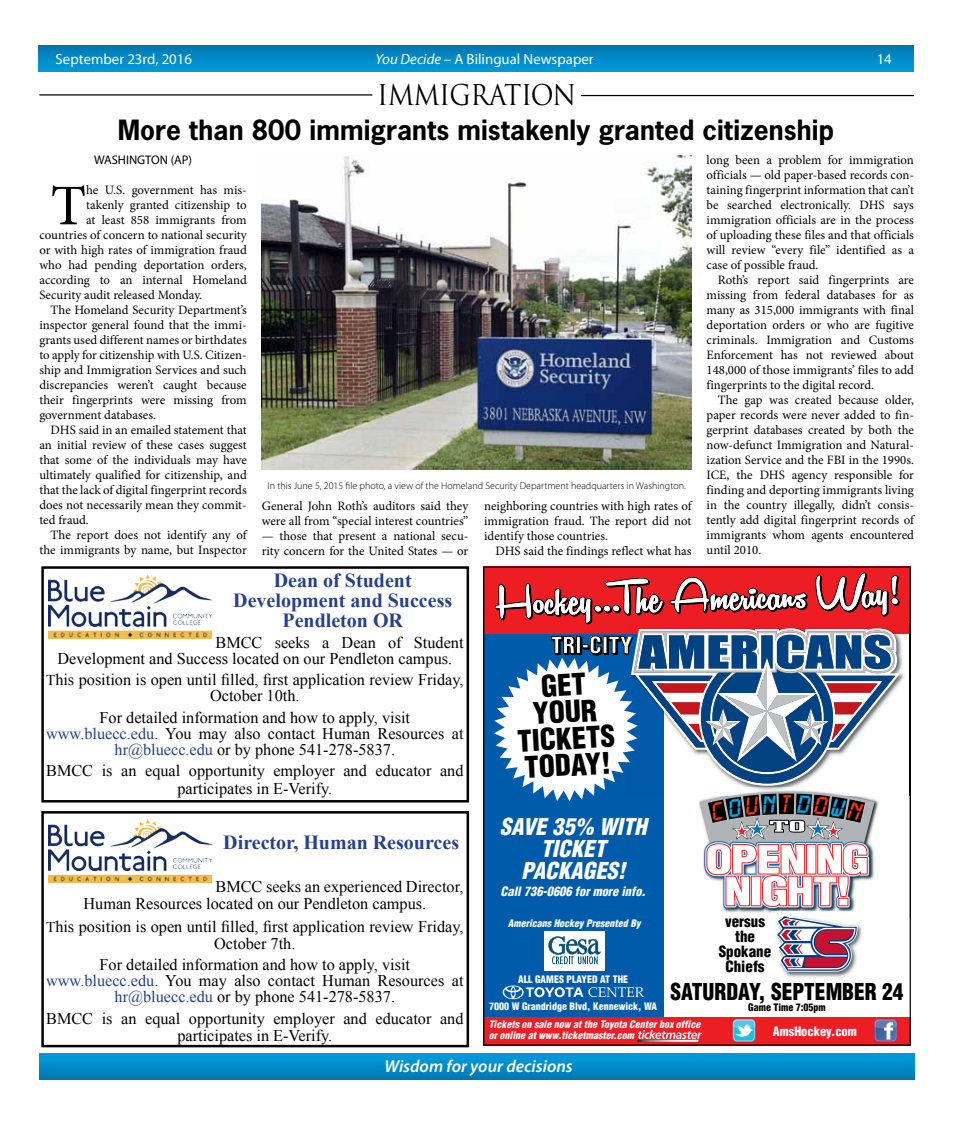
<style>
.page{position:relative;width:959px;height:1125px;background:#fff}
.page>*{position:absolute;margin:0;border:0;box-sizing:border-box;transform-origin:0 0}
.t1{font:57.5px "Minion Pro";color:#000}
.t2{font:900 condensed 28.75px/26.8px "Context Black Condensed S Si";color:#000;text-align:center}
.t3{font:27.88px "Trajan Pro";letter-spacing:-.02em;color:#000;scale:.9 1}
.t4{font:700 26.25px "News Gothic Std";letter-spacing:.005em;color:#000}
.t5{font:italic 900 condensed 22.5px/22.1px "Context Black Condensed S Si";color:#fff;text-align:center}
.t6{font:900 condensed 22.5px "Context Black Condensed S Si";color:#000;scale:.95 1}
.t7{font:900 condensed 22.5px "Context Black Condensed S Si";letter-spacing:.005em;color:#fff}
.t8{font:700 20px/20px "Times New Roman";color:#25408f;text-align:center}
.t9{font:italic 600 17.25px "Myriad Pro";color:#fff}
.t10{font:16.25px/16.2px "Times New Roman";color:#000;text-align:center}
.t11{font:900 condensed 15px/15px "Context Black Condensed S Si";color:#000;text-align:center}
.t12{font:14.88px "Myriad Pro";color:#fff}
.t13{font:12.75px/15px "Minion Pro";color:#000;text-align:justify}
.t14{font:italic 900 condensed 12.5px "Context Black Condensed S Si";color:#fff}
.t15{font:12.5px "Myriad Pro";color:#000}
.t16{font:900 condensed 12.5px "Context Black Condensed S Si";color:#fff}
.t17{font:italic 900 condensed 10px/11.2px "Context Black Condensed S Si";color:#fff}
.t18{font:300 10px "Myriad Pro";color:#000}
.t19{font:10px "Helvetica";color:#000}
.t20{font:900 condensed 10px "Context Black Condensed S Si";color:#fff}
.t21{font:900 condensed 10px "Context Black Condensed S Si";color:#000}
.s1{font-style:italic}
.s2{font-size:15px}
.s3{color:#25408f}
</style>
<div class="page">
<svg style="left:39px;top:1053px;width:875px;height:27px;background:#008ac8"></svg>
<svg style="left:38px;top:45px;width:875px;height:27px;background:#0088c6"></svg>
<div style="left:483px;top:566px;width:180px;height:480px;background:#005baa"></div>
<div style="left:483px;top:566px;width:427px;height:68px;background:#ed1d24"></div>
<div style="left:483px;top:1018px;width:427px;height:28px;background:#ed1d24"></div>
<svg style="left:637px;top:1030px;width:65px;height:12px"></svg>
<img style="left:663px;top:634px;width:247px;height:283px">
<svg style="left:874px;top:1019px;width:22px;height:23px"></svg>
<svg style="left:732px;top:1019px;width:23px;height:23px"></svg>
<svg style="left:732px;top:1019px;width:23px;height:22px"></svg>
<svg style="left:502px;top:986px;width:142px;height:13px"></svg>
<div style="left:544px;top:931px;width:60px;height:39px;background:#fff"></div>
<svg style="left:548px;top:936px;width:52px;height:28px"></svg>
<img style="left:771px;top:911px;width:96px;height:67px">
<svg style="left:775px;top:917px;width:82px;height:55px"></svg>
<img style="left:909px;top:787px;width:2px;height:130px">
<img style="left:775px;top:915px;width:82px;height:2px">
<svg style="left:494px;top:573px;width:406px;height:336px"></svg>
<img style="left:48px;top:574px;width:164px;height:64px">
<div style="left:41px;top:566px;width:428px;height:237px;border:2px solid #000"></div>
<img style="left:48px;top:819px;width:164px;height:64px">
<div style="left:41px;top:811px;width:428px;height:236px;border:2px solid #000"></div>
<hr style="left:39px;top:94px;width:333px;height:2px;background:#000">
<hr style="left:581px;top:95px;width:333px;height:1px;background:#000">
<img style="left:262px;top:156px;width:430px;height:314px">
<p class="t12" style="left:56px;top:50px;width:138px">September 23rd, 2016</p>
<p class="t12" style="left:375px;top:50px;width:220px"><span class="s1">You Decide</span> – A Bilingual Newspaper</p>
<p class="t12" style="left:876px;top:50px;width:17px">14</p>
<h3 class="t3" style="left:377px;top:78px;width:223px">IMMIGRATION</h3>
<h3 class="t4" style="left:118px;top:113px;width:718px">More than 800 immigrants mistakenly granted citizenship</h3>
<p class="t15" style="left:94px;top:152px;width:99px">WASHINGTON (AP)</p>
<h1 class="t1" style="left:51px;top:167px;width:37px">T</h1>
<p class="t13" style="left:86px;top:183px;width:162px">he U.S. government has mis-</p>
<p class="t13" style="left:86px;top:198px;width:162px">takenly granted citizenship to</p>
<p class="t13" style="left:86px;top:213px;width:162px">at least 858 immigrants from</p>
<p class="t13" style="left:39px;top:228px;width:209px">countries of concern to national security</p>
<p class="t13" style="left:39px;top:243px;width:209px">or with high rates of immigration fraud</p>
<p class="t13" style="left:39px;top:258px;width:209px">who had pending deportation orders,</p>
<p class="t13" style="left:39px;top:273px;width:209px">according to an internal Homeland</p>
<p class="t13" style="left:39px;top:288px;width:164px">Security audit released Monday.</p>
<p class="t13" style="left:51px;top:303px;width:198px">The Homeland Security Department’s</p>
<p class="t13" style="left:39px;top:318px;width:209px">inspector general found that the immi-</p>
<p class="t13" style="left:39px;top:333px;width:209px">grants used different names or birthdates</p>
<p class="t13" style="left:39px;top:348px;width:209px">to apply for citizenship with U.S. Citizen-</p>
<p class="t13" style="left:39px;top:363px;width:209px">ship and Immigration Services and such</p>
<p class="t13" style="left:39px;top:378px;width:209px">discrepancies weren’t caught because</p>
<p class="t13" style="left:39px;top:393px;width:209px">their fingerprints were missing from</p>
<p class="t13" style="left:39px;top:408px;width:118px">government databases.</p>
<p class="t13" style="left:51px;top:423px;width:198px">DHS said in an emailed statement that</p>
<p class="t13" style="left:39px;top:438px;width:209px">an initial review of these cases suggest</p>
<p class="t13" style="left:39px;top:453px;width:209px">that some of the individuals may have</p>
<p class="t13" style="left:39px;top:468px;width:209px">ultimately qualified for citizenship, and</p>
<p class="t13" style="left:39px;top:483px;width:209px">that the lack of digital fingerprint records</p>
<p class="t13" style="left:39px;top:498px;width:209px">does not necessarily mean they commit-</p>
<p class="t13" style="left:39px;top:513px;width:51px">ted fraud.</p>
<p class="t13" style="left:51px;top:528px;width:198px">The report does not identify any of</p>
<p class="t13" style="left:39px;top:543px;width:209px">the immigrants by name, but Inspector</p>
<p class="t13" style="left:706px;top:153px;width:209px">long been a problem for immigration officials — old paper-based records con&shy;taining fingerprint information that can’t be searched electronically. DHS says immigration officials are in the process of uploading these files and that officials will review “every file” identified as a case of possible fraud.</p>
<p class="t13" style="left:706px;top:273px;width:209px;text-indent:11px">Roth’s report said fingerprints are missing from federal databases for as many as 315,000 immigrants with final deportation orders or who are fugitive criminals. Immigration and Customs Enforcement has not reviewed about 148,000 of those immigrants’ files to add fingerprints to the digital record.</p>
<p class="t13" style="left:706px;top:393px;width:209px;text-indent:11px">The gap was created because older, paper records were never added to fin&shy;gerprint databases created by both the now-defunct Immigration and Natural&shy;ization Service and the FBI in the 1990s.<br>ICE, the DHS agency responsible for finding and deporting immigrants living in the country illegally, didn’t consis&shy;tently add digital fingerprint records of immigrants whom agents encountered until 2010.</p>
<p class="t18" style="left:267px;top:480px;width:420px">In this June 5, 2015 file photo, a view of the Homeland Security Department headquarters in Washington.</p>
<p class="t13" style="left:262px;top:498px;width:208px">General John Roth’s auditors said they were all from “special interest countries”</p>
<p class="t13" style="left:262px;top:528px;width:208px">— those that present a national secu&shy;rity concern for the United States — or</p>
<p class="t13" style="left:484px;top:499px;width:209px">neighboring countries with high rates of immigration fraud. The report did not identify those countries.</p>
<p class="t13" style="left:495px;top:544px;width:198px">DHS said the findings reflect what has</p>
<p class="t19" style="left:487px;top:529px;width:339px">Americans_TuDecides_09_19_16.qxp_Layout 1 9/19/16 11:21 AM Page 2</p>
<h3 class="t8" style="left:233px;top:570px;width:220px">Dean of Student<br>Development and Success<br>Pendleton OR</h3>
<p class="t10" style="left:58px;top:634px;width:407px;text-align:left;text-indent:158px">BMCC seeks a Dean of Student<br>Development and Success located on our Pendleton campus.</p>
<p class="t10" style="left:46px;top:671px;width:419px"><span class="s2">T</span>his position is open until filled, first application review Friday,<br>October 10th.</p>
<p class="t10" style="left:46px;top:709px;width:419px">For detailed information and how to apply, visit <span class="s3">www.bluecc.edu.</span> You may also contact Human Resources at <span class="s3">hr@bluecc.edu</span> or by phone 541-278-5837.</p>
<p class="t10" style="left:46px;top:762px;width:419px;line-height:17.5px">BMCC is an equal opportunity employer and educator and participates in E-Verify.</p>
<h3 class="t8" style="left:223px;top:832px;width:237px">Director, Human Resources</h3>
<p class="t10" style="left:83px;top:879px;width:381px;text-align:left;text-indent:132px">BMCC seeks an experienced Director,<br>Human Resources located on our Pendleton campus.</p>
<p class="t10" style="left:46px;top:919px;width:419px"><span class="s2">T</span>his position is open until filled, first application review Friday,<br>October 7th.</p>
<p class="t10" style="left:46px;top:956px;width:419px">For detailed information and how to apply, visit <span class="s3">www.bluecc.edu.</span> You may also contact Human Resources at <span class="s3">hr@bluecc.edu</span> or by phone 541-278-5837.</p>
<p class="t10" style="left:46px;top:1009px;width:419px;line-height:17.5px">BMCC is an equal opportunity employer and educator and participates in E-Verify.</p>
<h3 class="t7" style="left:551px;top:631px;width:83px">TRI-CITY</h3>
<h2 class="t2" style="left:514px;top:674px;width:99px;rotate:-3deg">GET<br>YOUR<br>TICKETS<br>TODAY!</h2>
<h3 class="t5" style="left:500px;top:815px;width:148px">SAVE 35% WITH<br>TICKET<br>PACKAGES!</h3>
<p class="t14" style="left:500px;top:884px;width:147px">Call 736-0606 for more info.</p>
<p class="t17" style="left:508px;top:917px;width:134px">Americans Hockey Presented By</p>
<p class="t20" style="left:518px;top:973px;width:112px">ALL GAMES PLAYED AT THE</p>
<p class="t20" style="left:489px;top:1000px;width:169px">7000 W Grandridge Blvd, Kennewick, WA</p>
<p class="t11" style="left:718px;top:914px;width:54px">versus the<br>Spokane<br>Chiefs</p>
<h3 class="t6" style="left:670px;top:978px;width:247px">SATURDAY, SEPTEMBER 24</h3>
<p class="t21" style="left:748px;top:1001px;width:79px">Game Time 7:05pm</p>
<p class="t17" style="left:489px;top:1019px;width:213px">Tickets on sale now at the Toyota Center box office or online at www.ticketmaster.com</p>
<p class="t16" style="left:772px;top:1023px;width:86px">AmsHockey.com</p>
<h3 class="t9" style="left:384px;top:1055px;width:190px">Wisdom for your decisions</h3>
</div>
